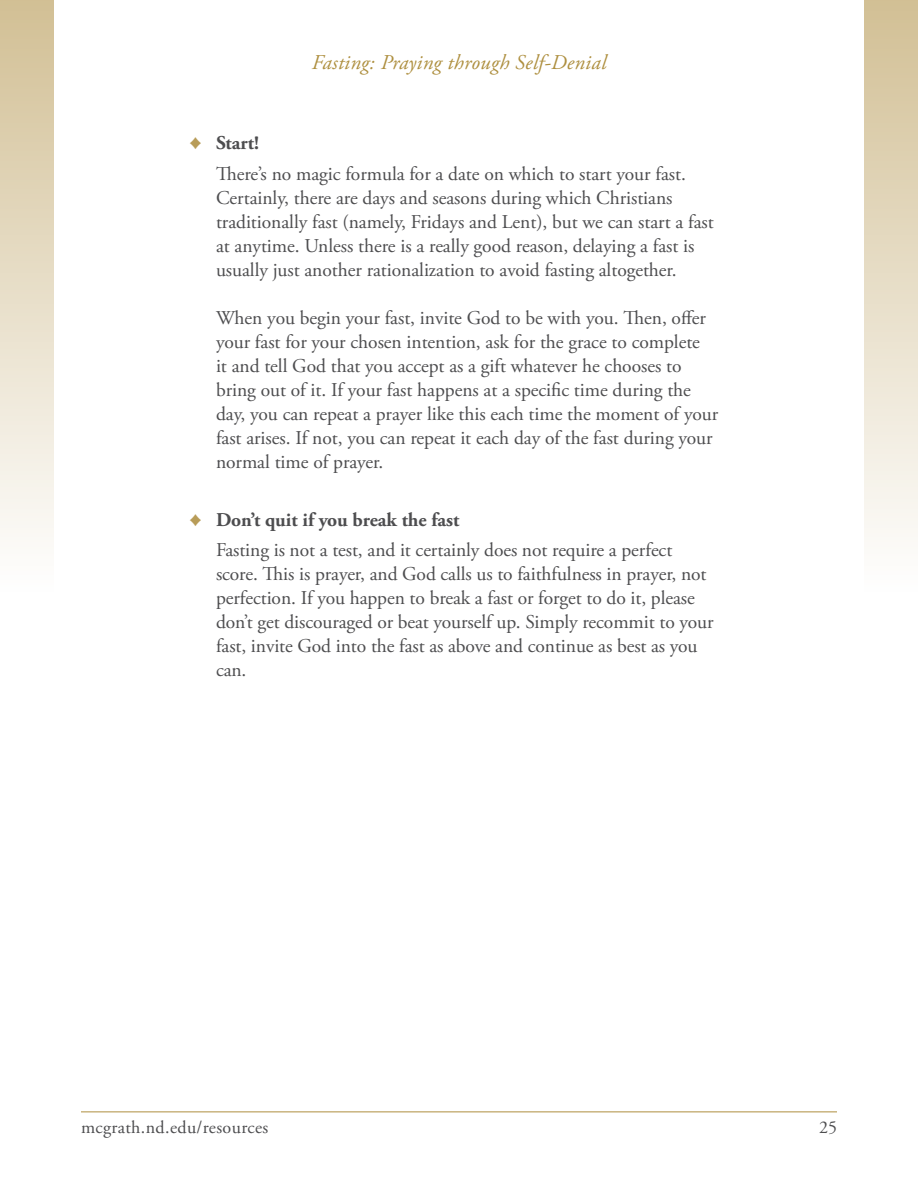
<style>
.page{position:relative;width:918px;height:1188px;background:#fff}
.page>*{position:absolute;margin:0;border:0;box-sizing:border-box;transform-origin:0 0}
.t1{font:italic 21px "Adobe Garamond Pro";letter-spacing:.015em;color:#ae8f3f}
.t2{font:19.5px/24px "Adobe Garamond Pro";letter-spacing:-.01em;color:#4d4d4f}
.t3{font:19.5px/30.8px "Adobe Garamond Pro";letter-spacing:-.065em;color:#4d4d4f}
.t4{font:18px "Adobe Garamond Pro";letter-spacing:.02em;color:#4d4d4f}
.s1{font-family:"Galaxie Polaris";font-size:15px;color:#b89c58}
.s2{font-weight:700}
</style>
<div class="page">
<div style="left:0;top:0;width:918px;height:594px;background:linear-gradient(to bottom,#d2bf95,#fefefe)"></div>
<div style="left:54px;top:0;width:810px;height:1188px;background:#fff"></div>
<hr style="left:81px;top:1112px;width:756px;height:1px;background:#ae8f3f">
<p class="t1" style="left:312px;top:50px;width:296px">Fasting: Praying through Self-Denial</p>
<p class="t3" style="left:216px;top:128px;width:471px;text-indent:-27px"><span class="s1">♦</span> <span class="s2">Start!<br></span>There’s no magic formula for a date on which to start your fast.</p>
<p class="t2" style="left:216px;top:186px;width:499px">Certainly, there are days and seasons during which Christians traditionally fast (namely, Fridays and Lent), but we can start a fast at anytime. Unless there is a really good reason, delaying a fast is usually just another rationalization to avoid fasting altogether.</p>
<p class="t2" style="left:216px;top:306px;width:504px">When you begin your fast, invite God to be with you. Then, offer your fast for your chosen intention, ask for the grace to complete<br>it and tell God that you accept as a gift whatever he chooses to bring out of it. If your fast happens at a specific time during the day, you can repeat a prayer like this each time the moment of your fast arises. If not, you can repeat it each day of the fast during your normal time of prayer.</p>
<p class="t2" style="left:216px;top:505px;width:458px;line-height:30.8px;text-indent:-27px"><span class="s1">♦</span> <span class="s2">Don’t quit if you break the fast<br></span>Fasting is not a test, and it certainly does not require a perfect</p>
<p class="t2" style="left:216px;top:563px;width:499px">score. This is prayer, and God calls us to faithfulness in prayer, not perfection. If you happen to break a fast or forget to do it, please don’t get discouraged or beat yourself up. Simply recommit to your fast, invite God into the fast as above and continue as best as you can.</p>
<p class="t4" style="left:81px;top:1117px;width:189px">mcgrath.nd.edu/resources</p>
<p class="t4" style="left:819px;top:1117px;width:19px">25</p>
</div>
